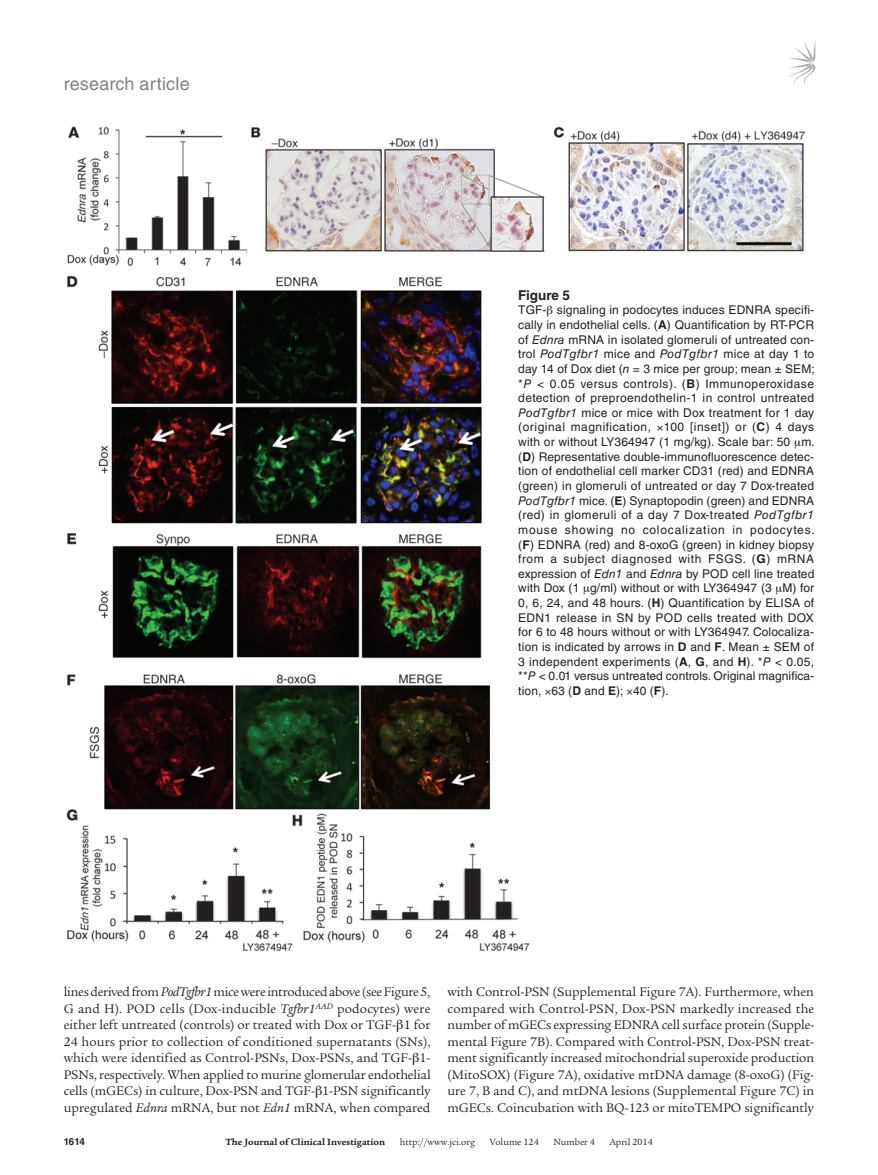
<style>
.page{position:relative;width:878px;height:1175px;background:#fff}
.page>*{position:absolute;margin:0;border:0;box-sizing:border-box;transform-origin:0 0}
.t1{font:18px "Helvetica LT Std";letter-spacing:.01em;color:#808285}
.t2{font:13.5px/16.5px "Legacy Serif Std";letter-spacing:-.005em;color:#231f20;text-align:justify}
.t3{font:700 13.5px "Helvetica LT Std";color:#231f20}
.t4{font:12px/14.7px "Helvetica LT Std";letter-spacing:.005em;color:#231f20;text-align:justify}
.t5{font:9.75px "Legacy Serif Std";color:#231f20}
.t6{font:700 9.75px "Legacy Serif Std";color:#231f20}
.t7{font:700 9.75px "Helvetica LT Std";color:#231f20}
.s1{font-weight:700}
.s2{font-style:italic}
</style>
<div class="page">
<svg style="left:789px;top:42px;width:26px;height:43px"></svg>
<img style="left:66px;top:126px;width:739px;height:826px">
<svg style="left:547px;top:306px;width:5px;height:11px"></svg>
<svg style="left:657px;top:426px;width:5px;height:5px"></svg>
<svg style="left:795px;top:440px;width:5px;height:8px"></svg>
<svg style="left:584px;top:587px;width:5px;height:8px"></svg>
<svg style="left:776px;top:587px;width:6px;height:8px"></svg>
<svg style="left:545px;top:689px;width:5px;height:5px"></svg>
<svg style="left:627px;top:689px;width:5px;height:5px"></svg>
<h1 class="t1" style="left:64px;top:73px;width:127px">research article</h1>
<p class="t3" style="left:518px;top:287px;width:53px">Figure 5</p>
<p class="t4" style="left:518px;top:303px;width:298px">TGF- signaling in podocytes induces EDNRA specifi&shy;cally in endothelial cells. (<span class="s1">A</span>) Quantification by RT-PCR of <span class="s2">Ednra</span> mRNA in isolated glomeruli of untreated con&shy;trol <span class="s2">PodTgfbr1</span> mice and <span class="s2">PodTgfbr1</span> mice at day 1 to day 14 of Dox diet (<span class="s2">n</span> = 3 mice per group; mean ± SEM; *<span class="s2">P</span> &lt; 0.05 versus controls). (<span class="s1">B</span>) Immunoperoxidase detection of preproendothelin-1 in control untreated <span class="s2">PodTgfbr1</span> mice or mice with Dox treatment for 1 day (original magnification, 100 [inset]) or (<span class="s1">C</span>) 4 days with or without LY364947 (1 mg/kg). Scale bar: 50 m. (<span class="s1">D</span>) Representative double-immunofluorescence detec&shy;tion of endothelial cell marker CD31 (red) and EDNRA (green) in glomeruli of untreated or day 7 Dox-treated <span class="s2">PodTgfbr1</span> mice. (<span class="s1">E</span>) Synaptopodin (green) and EDNRA (red) in glomeruli of a day 7 Dox-treated <span class="s2">PodTgfbr1 </span>mouse showing no colocalization in podocytes. (<span class="s1">F</span>) EDNRA (red) and 8-oxoG (green) in kidney biopsy from a subject diagnosed with FSGS. (<span class="s1">G</span>) mRNA expression of <span class="s2">Edn1</span> and <span class="s2">Ednra</span> by POD cell line treated with Dox (1 g/ml) without or with LY364947 (3 M) for 0, 6, 24, and 48 hours. (<span class="s1">H</span>) Quantification by ELISA of EDN1 release in SN by POD cells treated with DOX for 6 to 48 hours without or with LY364947. Colocaliza&shy;tion is indicated by arrows in <span class="s1">D</span> and <span class="s1">F</span>. Mean ± SEM of 3 independent experiments (<span class="s1">A</span>, <span class="s1">G</span>, and <span class="s1">H</span>). *<span class="s2">P</span> &lt; 0.05, **<span class="s2">P</span> &lt; 0.01 versus untreated controls. Original magnifica&shy;tion, 63 (<span class="s1">D</span> and <span class="s1">E</span>); 40 (<span class="s1">F</span>).</p>
<p class="t2" style="left:64px;top:983px;width:368px">lines derived from <span class="s2">PodTgfbr1</span> mice were introduced above (see Figure 5, G and H). POD cells (Dox-inducible <span class="s2">Tgfbr1</span><sup>AAD</sup> podocytes) were either left untreated (controls) or treated with Dox or TGF- 1 for 24 hours prior to collection of conditioned supernatants (SNs), which were identified as Control-PSNs, Dox-PSNs, and TGF- 1- PSNs, respectively. When applied to murine glomerular endothelial cells (mGECs) in culture, Dox-PSN and TGF- 1-PSN significantly upregulated <span class="s2">Ednra</span> mRNA, but not <span class="s2">Edn1</span> mRNA, when compared</p>
<p class="t2" style="left:447px;top:983px;width:368px">with Control-PSN (Supplemental Figure 7A). Furthermore, when compared with Control-PSN, Dox-PSN markedly increased the number of mGECs expressing EDNRA cell surface protein (Supple&shy;mental Figure 7B). Compared with Control-PSN, Dox-PSN treat&shy;ment significantly increased mitochondrial superoxide production (MitoSOX) (Figure 7A), oxidative mtDNA damage (8-oxoG) (Fig&shy;ure 7, B and C), and mtDNA lesions (Supplemental Figure 7C) in mGECs. Coincubation with BQ-123 or mitoTEMPO significantly</p>
<p class="t7" style="left:64px;top:1135px;width:23px">1614</p>
<p class="t6" style="left:225px;top:1135px;width:161px">The Journal of Clinical Investigation</p>
<p class="t5" style="left:400px;top:1136px;width:77px">http://www.jci.org</p>
<p class="t5" style="left:489px;top:1136px;width:50px">Volume 124</p>
<p class="t5" style="left:553px;top:1136px;width:43px">Number 4</p>
<p class="t5" style="left:609px;top:1136px;width:45px">April 2014</p>
</div>
